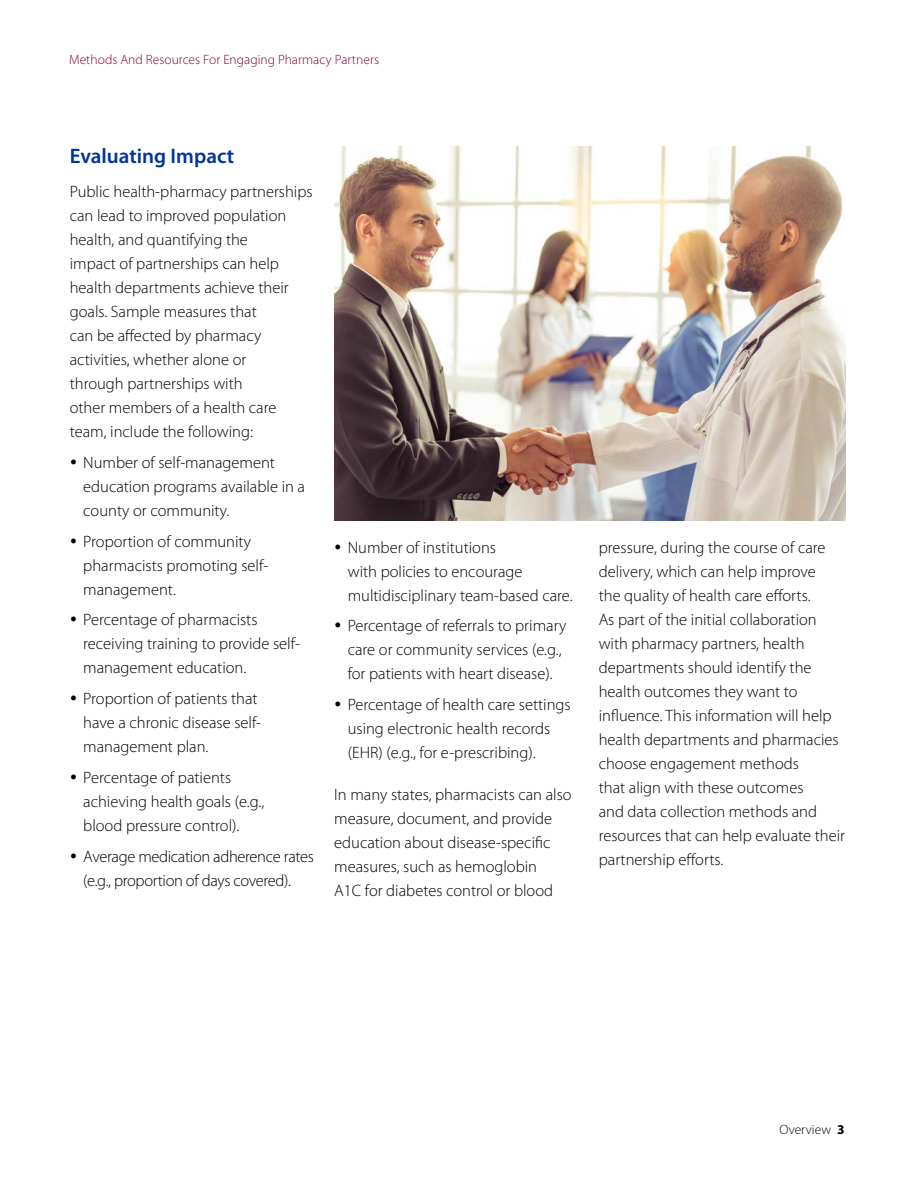
<style>
.page{position:relative;width:918px;height:1188px;background:#fff}
.page>*{position:absolute;margin:0;border:0;box-sizing:border-box;transform-origin:0 0}
.t1{font:600 21px "Myriad Pro";color:#0032a0}
.t2{font:300 16.5px/24px "Myriad Pro";color:#000}
.t3{font:300 16.5px/24px "Myriad Pro";letter-spacing:-.02em;color:#000}
.t4{font:300 13.5px "Myriad Pro";color:#860038}
.t5{font:300 13.5px "Myriad Pro";letter-spacing:.005em;color:#000}
.s1{font-weight:700}
</style>
<div class="page">
<img style="left:334px;top:147px;width:511px;height:373px">
<p class="t4" style="left:69px;top:52px;width:312px">Methods And Resources For Engaging Pharmacy Partners</p>
<h3 class="t1" style="left:70px;top:144px;width:166px">Evaluating Impact</h3>
<p class="t2" style="left:70px;top:180px;width:244px">Public health-pharmacy partnerships can lead to improved population health, and quantifying the<br>impact of partnerships can help health departments achieve their goals. Sample measures that<br>can be affected by pharmacy activities, whether alone or<br>through partnerships with<br>other members of a health care team, include the following:</p>
<p class="t2" style="left:83px;top:451px;width:223px">Number of self-management education programs available in a county or community.</p>
<p class="t2" style="left:83px;top:529px;width:186px">Proportion of community pharmacists promoting self&shy;management.</p>
<p class="t2" style="left:83px;top:608px;width:218px">Percentage of pharmacists receiving training to provide self&shy;management education.</p>
<p class="t2" style="left:83px;top:687px;width:179px">Proportion of patients that have a chronic disease self&shy;management plan.</p>
<p class="t2" style="left:83px;top:766px;width:182px">Percentage of patients achieving health goals (e.g., blood pressure control).</p>
<p class="t3" style="left:83px;top:844px;width:232px">Average medication adherence rates (e.g., proportion of days covered).</p>
<p class="t2" style="left:348px;top:535px;width:226px">Number of institutions<br>with policies to encourage multidisciplinary team-based care.</p>
<p class="t2" style="left:348px;top:614px;width:220px">Percentage of referrals to primary care or community services (e.g., for patients with heart disease).</p>
<p class="t2" style="left:348px;top:693px;width:224px">Percentage of health care settings using electronic health records (EHR) (e.g., for e-prescribing).</p>
<p class="t2" style="left:334px;top:783px;width:239px">In many states, pharmacists can also measure, document, and provide education about disease-specific measures, such as hemoglobin<br>A1C for diabetes control or blood</p>
<p class="t2" style="left:599px;top:535px;width:248px">pressure, during the course of care delivery, which can help improve<br>the quality of health care efforts.<br>As part of the initial collaboration with pharmacy partners, health departments should identify the health outcomes they want to influence. This information will help health departments and pharmacies choose engagement methods<br>that align with these outcomes<br>and data collection methods and resources that can help evaluate their partnership efforts.</p>
<p class="t5" style="left:779px;top:1122px;width:67px">Overview <span class="s1">3</span></p>
</div>
